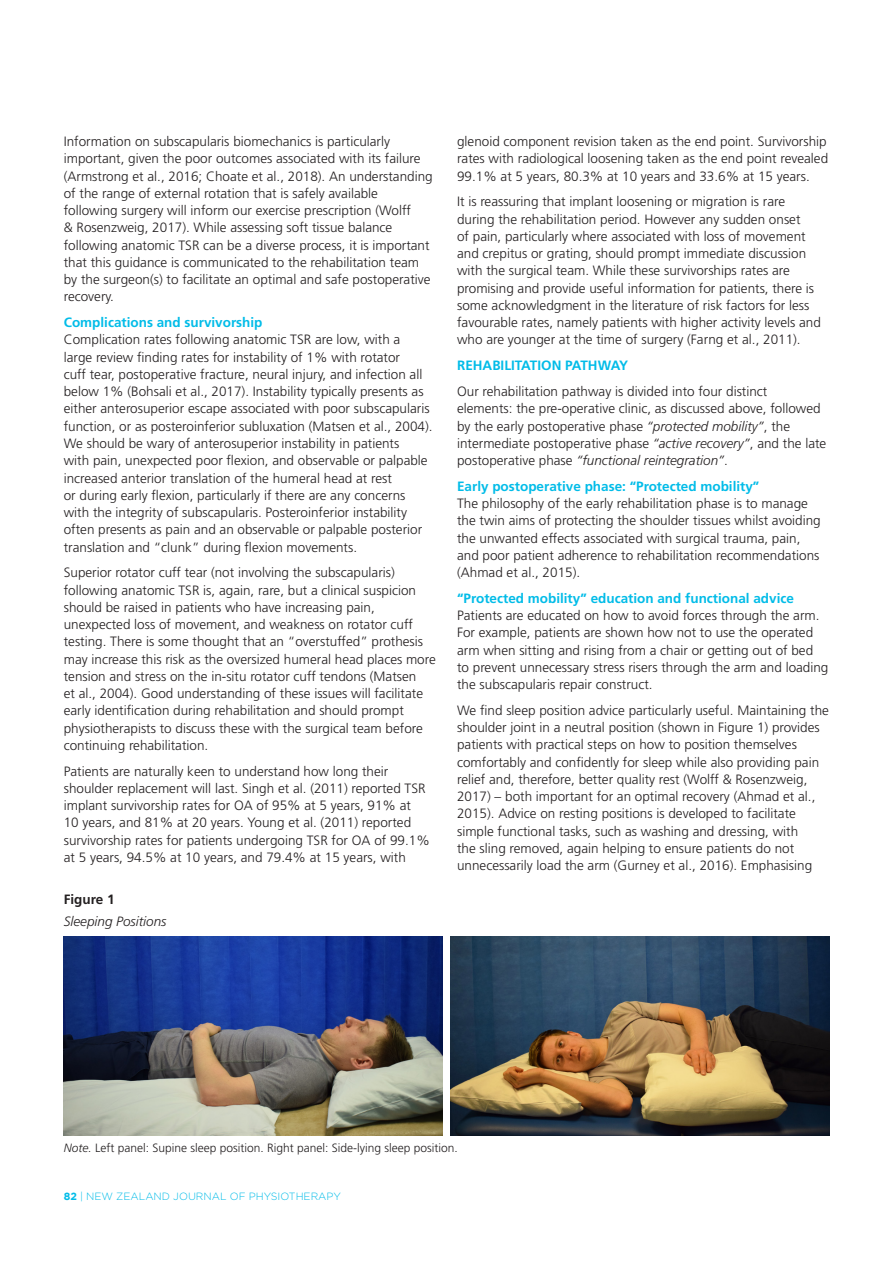
<style>
.page{position:relative;width:893px;height:1263px;background:#fff}
.page>*{position:absolute;margin:0;border:0;box-sizing:border-box;transform-origin:0 0}
.Body_text{font:300 13.5px/17.2px "Frutiger LT Std";color:#231f20}
.Subhead_no_caps{font:700 13.5px "Frutiger LT Std";color:#02bce8}
.Subhead_Caps{font:700 13.5px "Frutiger LT Std";color:#02bce8}
.Table_Figure_Heading{font:italic 300 13.5px "Frutiger LT Std";color:#231f20}
.Table_Figure_Heading-2{font:700 13.5px "Frutiger LT Std";color:#231f20}
.Table_Notes_text{font:300 12px "Frutiger LT Std";color:#231f20}
.t1{font:300 10.5px "Gotham Maori";color:#02bce8}
.s1{font-style:italic}
.s2{font-family:"Gotham";font-weight:700}
</style>
<div class="page">
<img style="left:64px;top:936px;width:378px;height:199px">
<img style="left:451px;top:936px;width:378px;height:199px">
<p class="Body_text" style="left:64px;top:133px;width:370px">Information on subscapularis biomechanics is particularly important, given the poor outcomes associated with its failure (Armstrong et al., 2016; Choate et al., 2018). An understanding of the range of external rotation that is safely available following surgery will inform our exercise prescription (Wolff<br>&amp; Rosenzweig, 2017). While assessing soft tissue balance following anatomic TSR can be a diverse process, it is important that this guidance is communicated to the rehabilitation team by the surgeon(s) to facilitate an optimal and safe postoperative recovery.</p>
<p class="Subhead_no_caps" style="left:64px;top:315px;width:200px">Complications and survivorship</p>
<p class="Body_text" style="left:64px;top:331px;width:370px">Complication rates following anatomic TSR are low, with a<br>large review finding rates for instability of 1% with rotator<br>cuff tear, postoperative fracture, neural injury, and infection all below 1% (Bohsali et al., 2017). Instability typically presents as either anterosuperior escape associated with poor subscapularis function, or as posteroinferior subluxation (Matsen et al., 2004).<br>We should be wary of anterosuperior instability in patients<br>with pain, unexpected poor flexion, and observable or palpable increased anterior translation of the humeral head at rest<br>or during early flexion, particularly if there are any concerns with the integrity of subscapularis. Posteroinferior instability often presents as pain and an observable or palpable posterior translation and “clunk” during flexion movements.</p>
<p class="Body_text" style="left:64px;top:564px;width:374px">Superior rotator cuff tear (not involving the subscapularis) following anatomic TSR is, again, rare, but a clinical suspicion should be raised in patients who have increasing pain, unexpected loss of movement, and weakness on rotator cuff testing. There is some thought that an “overstuffed” prothesis may increase this risk as the oversized humeral head places more tension and stress on the in-situ rotator cuff tendons (Matsen<br>et al., 2004). Good understanding of these issues will facilitate early identification during rehabilitation and should prompt physiotherapists to discuss these with the surgical team before continuing rehabilitation.</p>
<p class="Body_text" style="left:64px;top:762px;width:368px">Patients are naturally keen to understand how long their shoulder replacement will last. Singh et al. (2011) reported TSR implant survivorship rates for OA of 95% at 5 years, 91% at<br>10 years, and 81% at 20 years. Young et al. (2011) reported survivorship rates for patients undergoing TSR for OA of 99.1% at 5 years, 94.5% at 10 years, and 79.4% at 15 years, with</p>
<p class="Table_Figure_Heading-2" style="left:64px;top:891px;width:52px">Figure 1</p>
<p class="Table_Figure_Heading" style="left:64px;top:913px;width:104px">Sleeping Positions</p>
<p class="Body_text" style="left:457px;top:133px;width:373px;text-align:justify">glenoid component revision taken as the end point. Survivorship rates with radiological loosening taken as the end point revealed 99.1% at 5 years, 80.3% at 10 years and 33.6% at 15 years.</p>
<p class="Body_text" style="left:457px;top:193px;width:365px">It is reassuring that implant loosening or migration is rare during the rehabilitation period. However any sudden onset<br>of pain, particularly where associated with loss of movement and crepitus or grating, should prompt immediate discussion with the surgical team. While these survivorships rates are promising and provide useful information for patients, there is some acknowledgment in the literature of risk factors for less favourable rates, namely patients with higher activity levels and who are younger at the time of surgery (Farng et al., 2011).</p>
<p class="Subhead_Caps" style="left:457px;top:358px;width:172px">REHABILITATION PATHWAY</p>
<p class="Body_text" style="left:457px;top:383px;width:371px">Our rehabilitation pathway is divided into four distinct<br>elements: the pre-operative clinic, as discussed above, followed by the early postoperative phase <span class="s1">“protected mobility”</span>, the intermediate postoperative phase <span class="s1">“active recovery”</span>, and the late postoperative phase <span class="s1">“functional reintegration”</span>.</p>
<p class="Subhead_no_caps" style="left:457px;top:478px;width:304px">Early postoperative phase: “Protected mobility”</p>
<p class="Body_text" style="left:457px;top:495px;width:365px">The philosophy of the early rehabilitation phase is to manage the twin aims of protecting the shoulder tissues whilst avoiding the unwanted effects associated with surgical trauma, pain, and poor patient adherence to rehabilitation recommendations (Ahmad et al., 2015).</p>
<p class="Subhead_no_caps" style="left:457px;top:590px;width:338px">“Protected mobility” education and functional advice</p>
<p class="Body_text" style="left:457px;top:607px;width:373px">Patients are educated on how to avoid forces through the arm.<br>For example, patients are shown how not to use the operated arm when sitting and rising from a chair or getting out of bed to prevent unnecessary stress risers through the arm and loading the subscapularis repair construct.</p>
<p class="Body_text" style="left:457px;top:702px;width:373px">We find sleep position advice particularly useful. Maintaining the shoulder joint in a neutral position (shown in Figure 1) provides patients with practical steps on how to position themselves comfortably and confidently for sleep while also providing pain relief and, therefore, better quality rest (Wolff &amp; Rosenzweig, 2017) – both important for an optimal recovery (Ahmad et al., 2015). Advice on resting positions is developed to facilitate simple functional tasks, such as washing and dressing, with<br>the sling removed, again helping to ensure patients do not unnecessarily load the arm (Gurney et al., 2016). Emphasising</p>
<p class="Table_Notes_text" style="left:64px;top:1141px;width:396px"><span class="s1">Note.</span> Left panel: Supine sleep position. Right panel: Side-lying sleep position.</p>
<p class="t1" style="left:64px;top:1191px;width:279px"><span class="s2">82</span> | NEW ZEALAND JOURNAL OF PHYSIOTHERAPY</p>
</div>
